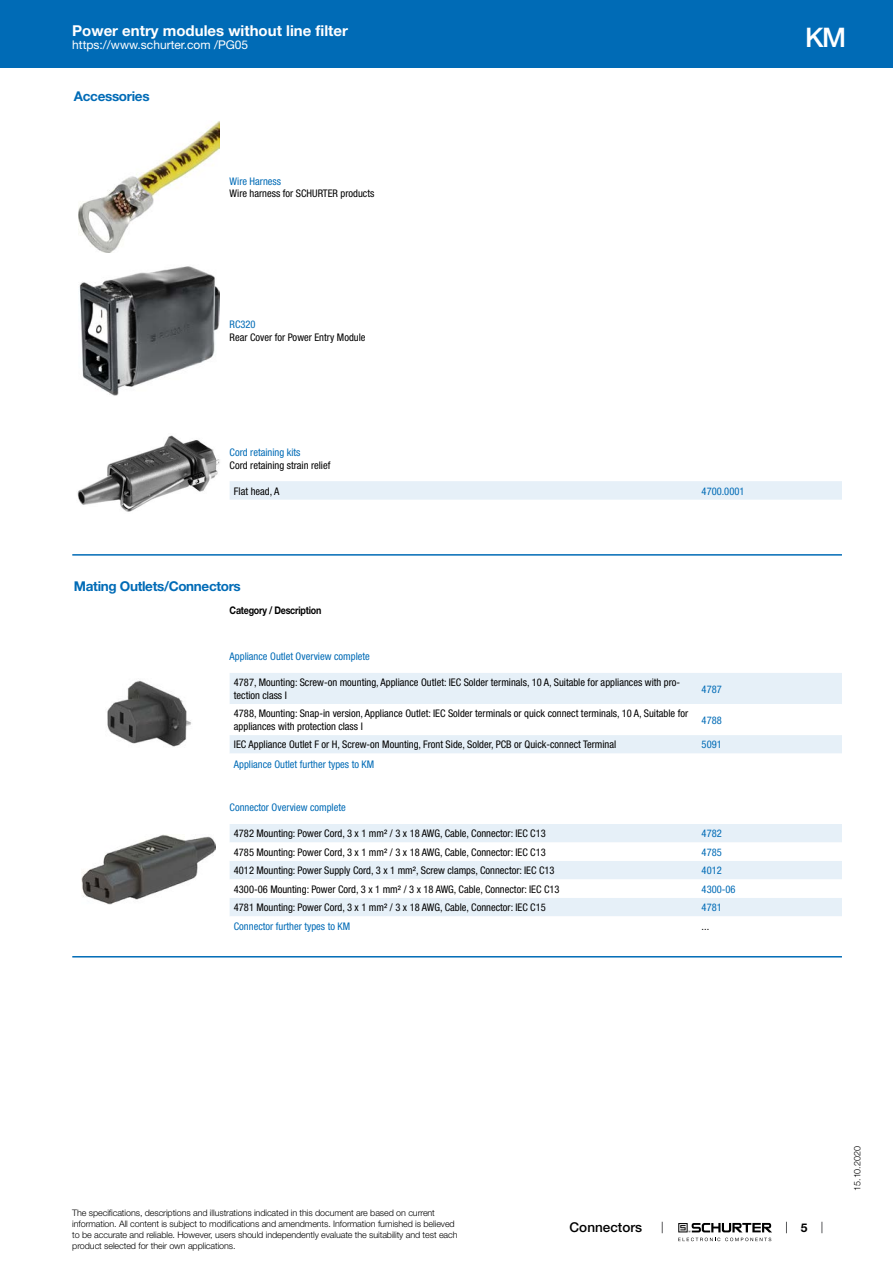
<style>
.page{position:relative;width:893px;height:1263px;background:#fff}
.page>*{position:absolute;margin:0;border:0;box-sizing:border-box;transform-origin:0 0}
.t1{font:500 27px "Helvetica Neue LT";color:#fff}
.t2{font:700 15px "Helvetica Neue LT";color:#fff}
.t3{font:700 13.5px "Helvetica Neue LT";letter-spacing:-.025em;color:#006bb6}
.t4{font:500 13.5px "Helvetica Neue LT";color:#000}
.t5{font:12px "Helvetica Neue LT";color:#fff}
.t6{font:700 12px "Helvetica Neue LT";color:#000}
.t7{font:condensed 10.5px/12.6px "Helvetica Neue LT";color:#000}
.t8{font:condensed 10.5px "Helvetica Neue LT";color:#006bb6}
.t9{font:700 10.5px "Helvetica Neue LT";letter-spacing:-.025em;color:#000;scale:.85 1}
.t10{font:300 9px/10.8px "Helvetica Neue LT";letter-spacing:-.01em;color:#000}
</style>
<div class="page">
<svg style="left:678px;top:1223px;width:94px;height:18px"></svg>
<div style="left:0;top:0;width:893px;height:68px;background:#006bb6"></div>
<img style="left:78px;top:121px;width:141px;height:132px">
<img style="left:79px;top:266px;width:140px;height:130px">
<img style="left:77px;top:435px;width:143px;height:77px">
<div style="left:230px;top:481px;width:612px;height:19px;background:#e6f0f8"></div>
<hr style="left:72px;top:554px;width:770px;height:2px;background:#006bb6">
<img style="left:107px;top:680px;width:84px;height:67px">
<div style="left:230px;top:673px;width:612px;height:31px;background:#e6f0f8"></div>
<div style="left:230px;top:735px;width:612px;height:18px;background:#e6f0f8"></div>
<img style="left:82px;top:834px;width:134px;height:70px">
<div style="left:230px;top:824px;width:612px;height:18px;background:#e6f0f8"></div>
<svg style="left:230px;top:861px;width:612px;height:55px;fill:#e6f0f8"></svg>
<hr style="left:72px;top:956px;width:770px;height:1px;background:#006bb6">
<h2 class="t2" style="left:72px;top:21px;width:277px">Power entry modules without line filter</h2>
<p class="t5" style="left:72px;top:38px;width:178px">https://www.schurter.com /PG05</p>
<p class="t3" style="left:74px;top:88px;width:77px">Accessories</p>
<p class="t8" style="left:230px;top:175px;width:53px">Wire Harness</p>
<p class="t7" style="left:230px;top:187px;width:146px">Wire harness for SCHURTER products</p>
<p class="t8" style="left:230px;top:319px;width:28px">RC320</p>
<p class="t7" style="left:230px;top:331px;width:137px">Rear Cover for Power Entry Module</p>
<p class="t8" style="left:230px;top:446px;width:72px">Cord retaining kits</p>
<p class="t7" style="left:230px;top:458px;width:102px">Cord retaining strain relief</p>
<p class="t7" style="left:234px;top:484px;width:47px">Flat head, A</p>
<p class="t8" style="left:702px;top:485px;width:44px">4700.0001</p>
<p class="t3" style="left:74px;top:578px;width:168px">Mating Outlets/Connectors</p>
<p class="t9" style="left:230px;top:604px;width:109px">Category / Description</p>
<p class="t8" style="left:230px;top:650px;width:142px">Appliance Outlet Overview complete</p>
<p class="t7" style="left:234px;top:676px;width:448px">4787, Mounting: Screw-on mounting, Appliance Outlet: IEC Solder terminals, 10 A, Suitable for appliances with pro&shy;tection class I</p>
<p class="t8" style="left:702px;top:683px;width:22px">4787</p>
<p class="t7" style="left:234px;top:707px;width:456px">4788, Mounting: Snap-in version, Appliance Outlet: IEC Solder terminals or quick connect terminals, 10 A, Suitable for appliances with protection class I</p>
<p class="t8" style="left:702px;top:714px;width:22px">4788</p>
<p class="t7" style="left:234px;top:738px;width:384px">IEC Appliance Outlet F or H, Screw-on Mounting, Front Side, Solder, PCB or Quick-connect Terminal</p>
<p class="t8" style="left:702px;top:739px;width:22px">5091</p>
<p class="t8" style="left:234px;top:758px;width:142px">Appliance Outlet further types to KM</p>
<p class="t8" style="left:230px;top:802px;width:118px">Connector Overview complete</p>
<p class="t7" style="left:234px;top:827px;width:313px">4782 Mounting: Power Cord, 3 x 1 mm² / 3 x 18 AWG, Cable, Connector: IEC C13</p>
<p class="t8" style="left:702px;top:828px;width:22px">4782</p>
<p class="t7" style="left:234px;top:846px;width:313px">4785 Mounting: Power Cord, 3 x 1 mm² / 3 x 18 AWG, Cable, Connector: IEC C13</p>
<p class="t8" style="left:702px;top:846px;width:22px">4785</p>
<p class="t7" style="left:234px;top:864px;width:322px">4012 Mounting: Power Supply Cord, 3 x 1 mm², Screw clamps, Connector: IEC C13</p>
<p class="t8" style="left:702px;top:864px;width:22px">4012</p>
<p class="t7" style="left:234px;top:883px;width:327px">4300-06 Mounting: Power Cord, 3 x 1 mm² / 3 x 18 AWG, Cable, Connector: IEC C13</p>
<p class="t8" style="left:702px;top:883px;width:35px">4300-06</p>
<p class="t7" style="left:234px;top:901px;width:313px">4781 Mounting: Power Cord, 3 x 1 mm² / 3 x 18 AWG, Cable, Connector: IEC C15</p>
<p class="t8" style="left:702px;top:901px;width:22px">4781</p>
<p class="t8" style="left:234px;top:920px;width:118px">Connector further types to KM</p>
<p class="t7" style="left:702px;top:920px;width:9px">...</p>
<h1 class="t1" style="left:805px;top:21px;width:43px">KM</h1>
<p class="t10" style="left:72px;top:1207px;width:387px">The specifications, descriptions and illustrations indicated in this document are based on current information. All content is subject to modifications and amendments. Information furnished is believed to be accurate and reliable. However, users should independently evaluate the suitability and test each product selected for their own applications.</p>
<p class="t4" style="left:570px;top:1219px;width:74px">Connectors</p>
<p class="t6" style="left:801px;top:1220px;width:8px">5</p>
<p class="t10" style="left:852px;top:1191px;width:46px;rotate:-90deg">15.10.2020</p>
</div>
